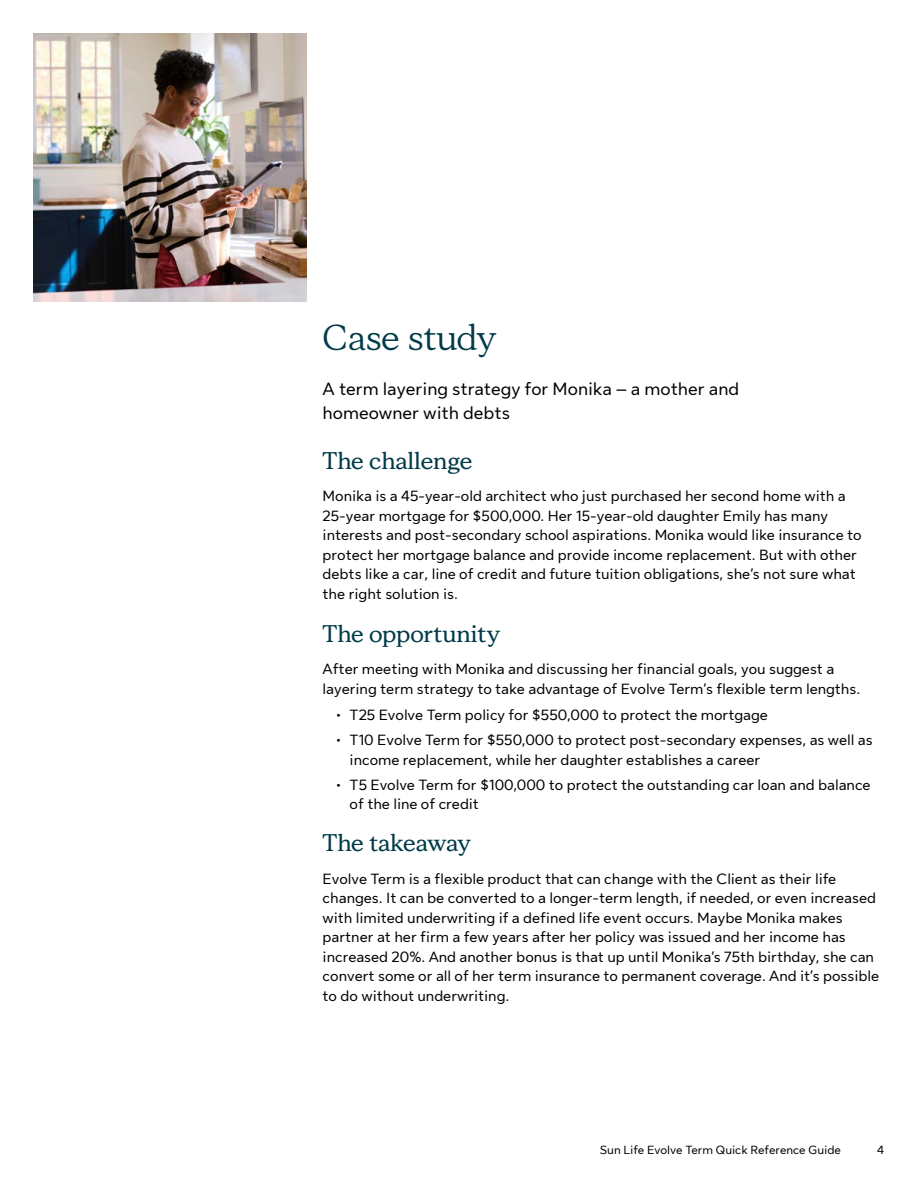
<style>
.page{position:relative;width:918px;height:1188px;background:#fff}
.page>*{position:absolute;margin:0;border:0;box-sizing:border-box;transform-origin:0 0}
.t1{font:36px "Sun Life New Display";color:#003b49}
.t2{font:700 24px "Sun Life New Display";color:#003b49}
.t3{font:18px/24px "Sun Life New Text";color:#000}
.t4{font:15px/19.5px "Sun Life New Text";color:#000}
.t5{font:12px "Sun Life New Text";color:#000}
</style>
<div class="page">
<img style="left:34px;top:34px;width:272px;height:268px">
<h1 class="t1" style="left:323px;top:314px;width:175px">Case study</h1>
<p class="t3" style="left:323px;top:375px;width:418px">A term layering strategy for Monika – a mother and homeowner with debts</p>
<h2 class="t2" style="left:323px;top:444px;width:151px">The challenge</h2>
<p class="t4" style="left:323px;top:485px;width:541px">Monika is a 45-year-old architect who just purchased her second home with a 25-year mortgage for $500,000. Her 15-year-old daughter Emily has many interests and post-secondary school aspirations. Monika would like insurance to protect her mortgage balance and provide income replacement. But with other debts like a car, line of credit and future tuition obligations, she’s not sure what the right solution is.</p>
<h2 class="t2" style="left:323px;top:617px;width:179px">The opportunity</h2>
<p class="t4" style="left:323px;top:658px;width:539px">After meeting with Monika and discussing her financial goals, you suggest a layering term strategy to take advantage of Evolve Term’s flexible term lengths.</p>
<p class="t4" style="left:336px;top:704px;width:433px">• T25 Evolve Term policy for $550,000 to protect the mortgage</p>
<p class="t4" style="left:350px;top:729px;width:525px;text-indent:-14px">• T10 Evolve Term for $550,000 to protect post-secondary expenses, as well as income replacement, while her daughter establishes a career</p>
<p class="t4" style="left:350px;top:774px;width:523px;text-indent:-14px">• T5 Evolve Term for $100,000 to protect the outstanding car loan and balance of the line of credit</p>
<h2 class="t2" style="left:323px;top:827px;width:149px">The takeaway</h2>
<p class="t4" style="left:323px;top:868px;width:558px">Evolve Term is a flexible product that can change with the Client as their life changes. It can be converted to a longer-term length, if needed, or even increased with limited underwriting if a defined life event occurs. Maybe Monika makes partner at her firm a few years after her policy was issued and her income has increased 20%. And another bonus is that up until Monika’s 75th birthday, she can convert some or all of her term insurance to permanent coverage. And it’s possible to do without underwriting.</p>
<p class="t5" style="left:600px;top:1142px;width:243px">Sun Life Evolve Term Quick Reference Guide</p>
<p class="t5" style="left:877px;top:1142px;width:8px">4</p>
</div>
